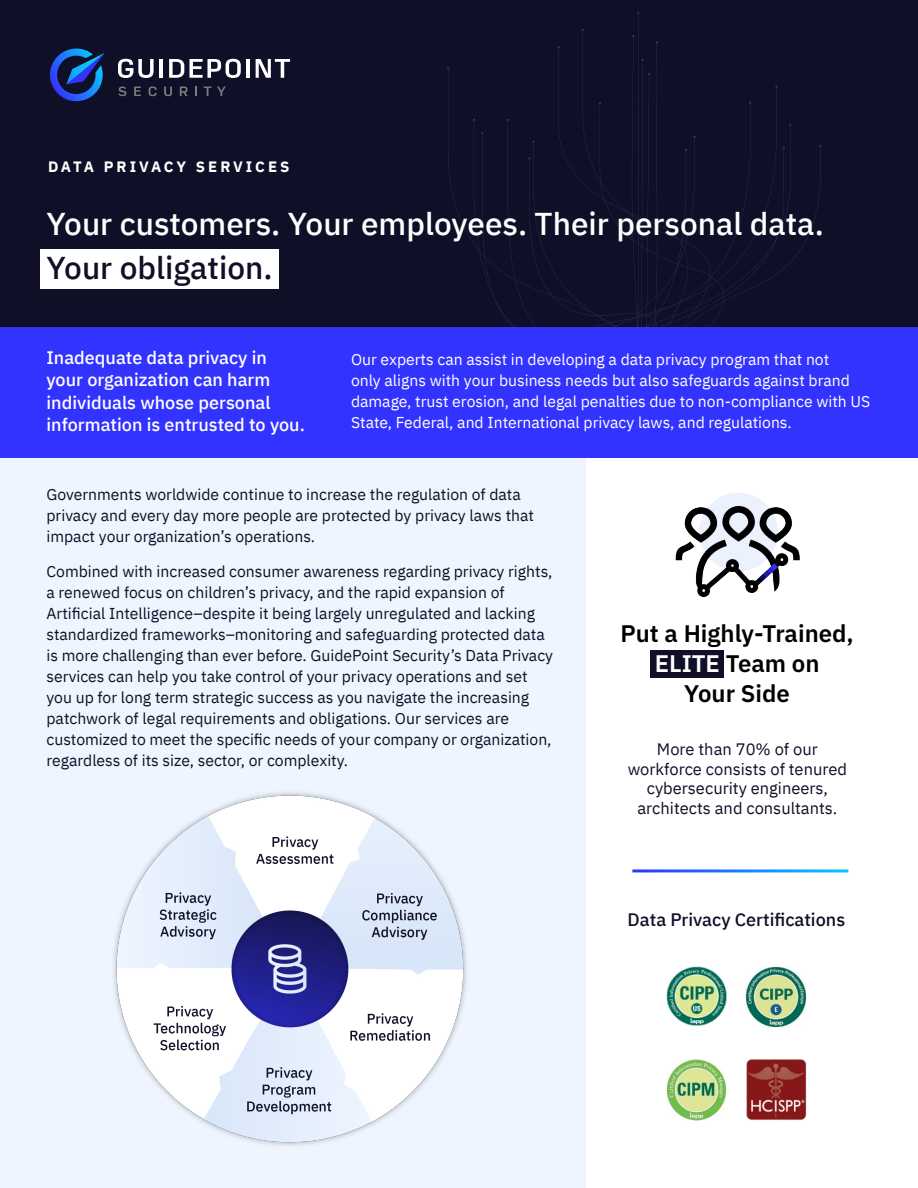
<style>
.page{position:relative;width:918px;height:1188px;background:#fff}
.page>*{position:absolute;margin:0;border:0;box-sizing:border-box;transform-origin:0 0}
.t1{font:500 31.5px/43.5px "IBM Plex Sans";color:#fff}
.t2{font:600 24px/30px "IBM Plex Sans";color:#000;text-align:center}
.t3{font:500 18px/22.5px "IBM Plex Sans";color:#fff}
.t4{font:500 18px "IBM Plex Sans";color:#0f0f27}
.Small_Body_Copy_Dark_Blue{font:16.5px/19.5px "IBM Plex Sans";color:#0f0f27;text-align:center}
.Large_Body_Copy_Dark_Blue{font:15.75px/21px "IBM Plex Sans";color:#0f0f27}
.Large_Body_Copy_White{font:15.75px/21px "IBM Plex Sans";color:#fff}
.t5{font:700 15px "IBM Plex Sans";letter-spacing:.2em;color:#fff}
.s1{color:#0f0f27}
.s2{color:#fff}
</style>
<div class="page">
<div style="left:0;top:427px;width:585px;height:761px;background:#eef5ff"></div>
<div style="left:0;top:0;width:918px;height:373px;background:#0f0f27"></div>
<svg style="left:473px;top:12px;width:348px;height:315px"></svg>
<div style="left:0;top:327px;width:918px;height:131px;background:#33f"></div>
<svg style="left:118px;top:59px;width:36px;height:19px"></svg>
<hr style="left:160px;top:59px;width:3px;height:19px;background:#fff">
<hr style="left:246px;top:59px;width:3px;height:19px;background:#fff">
<svg style="left:169px;top:59px;width:72px;height:19px"></svg>
<svg style="left:256px;top:59px;width:34px;height:19px"></svg>
<svg style="left:118px;top:87px;width:8px;height:9px"></svg>
<svg style="left:134px;top:87px;width:7px;height:9px"></svg>
<svg style="left:149px;top:86px;width:8px;height:10px"></svg>
<svg style="left:164px;top:87px;width:8px;height:9px"></svg>
<svg style="left:180px;top:87px;width:8px;height:9px"></svg>
<svg style="left:195px;top:87px;width:2px;height:9px"></svg>
<svg style="left:204px;top:87px;width:7px;height:9px"></svg>
<svg style="left:217px;top:87px;width:9px;height:9px"></svg>
<svg style="left:50px;top:49px;width:55px;height:52px"></svg>
<div style="left:40px;top:249px;width:239px;height:40px;background:#fff"></div>
<div style="left:650px;top:650px;width:73px;height:28px;background:#0f0f27"></div>
<img style="left:667px;top:967px;width:60px;height:59px">
<img style="left:746px;top:967px;width:60px;height:60px">
<img style="left:666px;top:1060px;width:61px;height:60px">
<img style="left:746px;top:1060px;width:61px;height:60px">
<img style="left:675px;top:493px;width:125px;height:104px">
<img style="left:114px;top:792px;width:353px;height:354px">
<p class="t5" style="left:48px;top:155px;width:243px">DATA PRIVACY SERVICES</p>
<h1 class="t1" style="left:46px;top:200px;width:779px">Your customers. Your employees. Their personal data.<br><span class="s1">Your obligation.</span></h1>
<h2 class="t3" style="left:46px;top:345px;width:260px">Inadequate data privacy in your organization can harm individuals whose personal information is entrusted to you.</h2>
<p class="Large_Body_Copy_White" style="left:351px;top:347px;width:521px">Our experts can assist in developing a data privacy program that not<br>only aligns with your business needs but also safeguards against brand damage, trust erosion, and legal penalties due to non-compliance with US State, Federal, and International privacy laws, and regulations.</p>
<p class="Large_Body_Copy_Dark_Blue" style="left:46px;top:483px;width:489px">Governments worldwide continue to increase the regulation of data privacy and every day more people are protected by privacy laws that impact your organization’s operations.</p>
<p class="Large_Body_Copy_Dark_Blue" style="left:46px;top:560px;width:508px">Combined with increased consumer awareness regarding privacy rights, a renewed focus on children’s privacy, and the rapid expansion of Artificial Intelligence–despite it being largely unregulated and lacking standardized frameworks–monitoring and safeguarding protected data is more challenging than ever before. GuidePoint Security’s Data Privacy services can help you take control of your privacy operations and set you up for long term strategic success as you navigate the increasing patchwork of legal requirements and obligations. Our services are customized to meet the specific needs of your company or organization, regardless of its size, sector, or complexity.</p>
<p class="t2" style="left:620px;top:616px;width:235px">Put a Highly-Trained,<br><span class="s2">ELITE</span> Team on<br>Your Side</p>
<p class="Small_Body_Copy_Dark_Blue" style="left:628px;top:738px;width:221px">More than 70% of our workforce consists of tenured cybersecurity engineers, architects and consultants.</p>
<h5 class="t4" style="left:628px;top:906px;width:219px">Data Privacy Certifications</h5>
</div>
